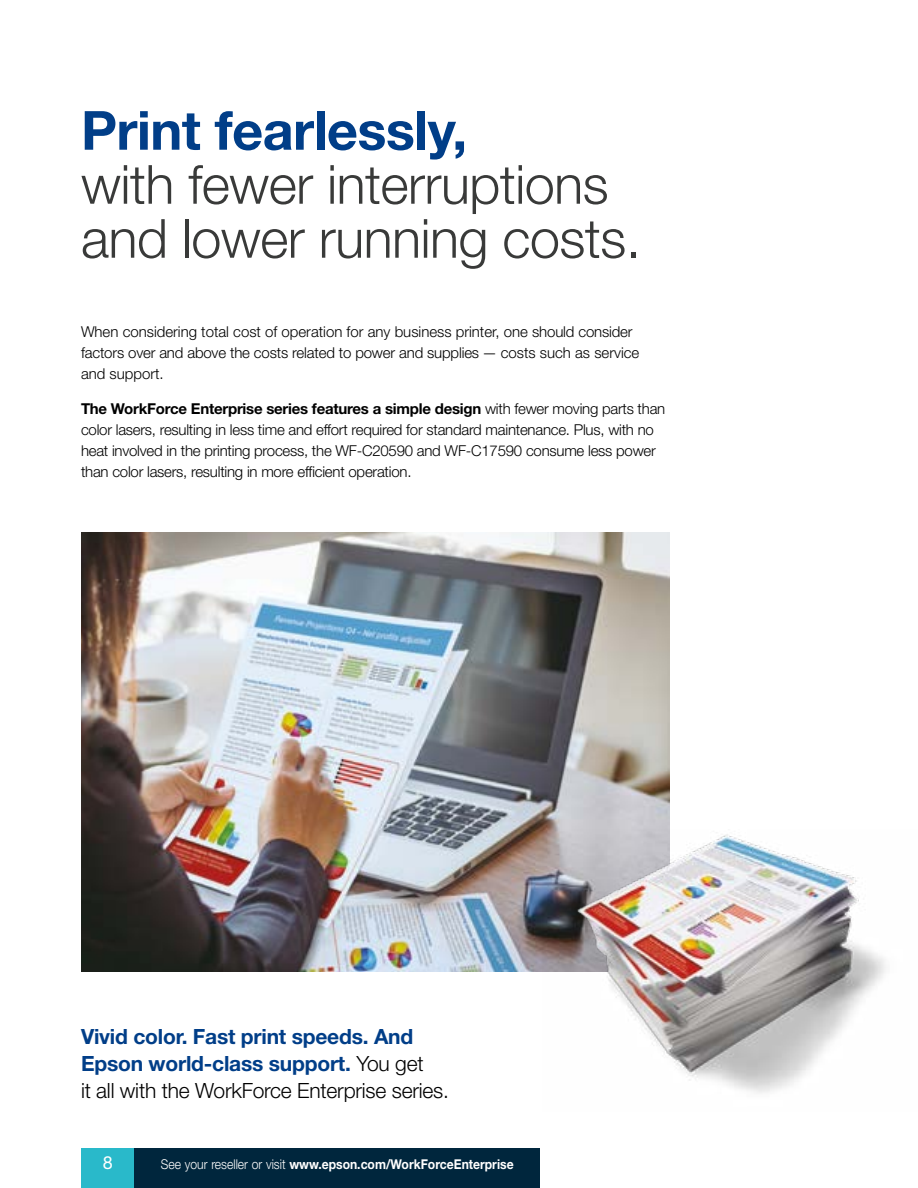
<style>
.page{position:relative;width:918px;height:1188px;background:#fff}
.page>*{position:absolute;margin:0;border:0;box-sizing:border-box;transform-origin:0 0}
.t1{font:300 54px/54px "Helvetica Neue LT Std";letter-spacing:-.01em;color:#393a39}
.t2{font:700 54px "Helvetica Neue LT Std";letter-spacing:-.01em;color:#013e88}
.t3{font:700 21px/27px "Helvetica Neue LT Std";letter-spacing:-.01em;color:#013e88}
.t4{font:18px "Helvetica Neue LT Std";color:#fff}
.t5{font:300 15px/21px "Helvetica Neue LT Std";letter-spacing:-.015em;color:#000}
.t6{font:700 13.5px "Helvetica Neue LT Std";color:#fff;scale:.9 1}
.s1{font-weight:700}
.s2{font-weight:300;color:#000}
.s3{font-weight:300}
</style>
<div class="page">
<img style="left:81px;top:533px;width:589px;height:439px">
<img style="left:542px;top:830px;width:344px;height:263px">
<div style="left:81px;top:1148px;width:54px;height:40px;background:#29b9ca"></div>
<div style="left:135px;top:1148px;width:405px;height:40px;background:#00263d"></div>
<h1 class="t2" style="left:81px;top:97px;width:388px">Print fearlessly,</h1>
<h1 class="t1" style="left:81px;top:156px;width:561px">with fewer interruptions and lower running costs.</h1>
<p class="t5" style="left:81px;top:321px;width:560px">When considering total cost of operation for any business printer, one should consider factors over and above the costs related to power and supplies — costs such as service and support.</p>
<p class="t5" style="left:81px;top:397px;width:586px"><span class="s1">The WorkForce Enterprise series features a simple design</span> with fewer moving parts than color lasers, resulting in less time and effort required for standard maintenance. Plus, with no heat involved in the printing process, the WF-C20590 and WF-C17590 consume less power than color lasers, resulting in more efficient operation.</p>
<h2 class="t3" style="left:81px;top:1022px;width:369px">Vivid color. Fast print speeds. And<br>Epson world-class support. <span class="s2">You get<br>it all with the WorkForce Enterprise series.</span></h2>
<p class="t4" style="left:103px;top:1152px;width:12px">8</p>
<p class="t6" style="left:161px;top:1156px;width:393px"><span class="s3">See your reseller or visit</span> www.epson.com/WorkForceEnterprise</p>
</div>
